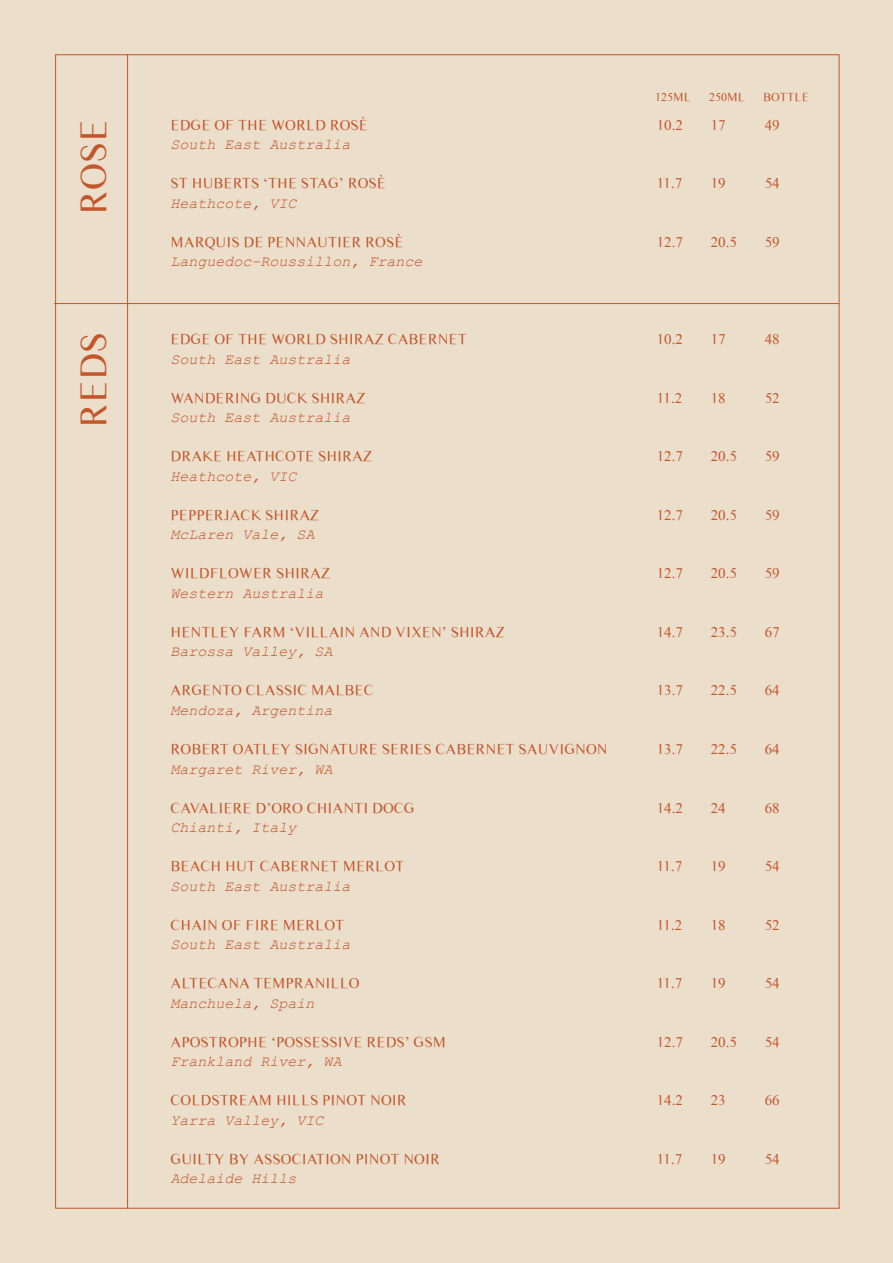
<style>
.page{position:relative;width:893px;height:1263px;background:#ebdecb}
.page>*{position:absolute;margin:0;border:0;box-sizing:border-box;transform-origin:0 0}
.t1{font:37.5px "Times Sans Serif";color:#c3562b}
.t2{font:15px "Times Sans Serif";color:#c3562b}
.t3{font:italic 15px "Courier New";color:#c3562b}
.t4{font:12.15px "Times Sans Serif";color:#c3562b}
</style>
<div class="page">
<hr style="left:127px;top:54px;width:1px;height:1155px;background:#c3562b">
<hr style="left:54px;top:303px;width:785px;height:1px;background:#c3562b">
<h1 class="t1" style="left:68px;top:215px;width:97px;rotate:-90deg">ROSE</h1>
<h1 class="t1" style="left:68px;top:428px;width:97px;rotate:-90deg">REDS</h1>
<p class="t4" style="left:655px;top:89px;width:37px">125ML</p>
<p class="t4" style="left:709px;top:89px;width:37px">250ML</p>
<p class="t4" style="left:763px;top:89px;width:47px">BOTTLE</p>
<p class="t2" style="left:171px;top:115px;width:199px">EDGE OF THE WORLD ROSÈ</p>
<p class="t2" style="left:657px;top:115px;width:28px">10.2</p>
<p class="t2" style="left:711px;top:115px;width:16px">17</p>
<p class="t2" style="left:765px;top:115px;width:16px">49</p>
<p class="t3" style="left:171px;top:134px;width:182px">South East Australia</p>
<p class="t2" style="left:171px;top:173px;width:217px">ST HUBERTS ‘THE STAG’ ROSÈ</p>
<p class="t2" style="left:657px;top:173px;width:27px">11.7</p>
<p class="t2" style="left:711px;top:173px;width:16px">19</p>
<p class="t2" style="left:765px;top:173px;width:16px">54</p>
<p class="t3" style="left:171px;top:193px;width:127px">Heathcote, VIC</p>
<p class="t2" style="left:171px;top:232px;width:234px">MARQUIS DE PENNAUTIER ROSÈ</p>
<p class="t2" style="left:657px;top:232px;width:28px">12.7</p>
<p class="t2" style="left:711px;top:232px;width:28px">20.5</p>
<p class="t2" style="left:765px;top:232px;width:16px">59</p>
<p class="t3" style="left:171px;top:251px;width:254px">Languedoc-Roussillon, France</p>
<p class="t2" style="left:171px;top:329px;width:298px">EDGE OF THE WORLD SHIRAZ CABERNET</p>
<p class="t2" style="left:657px;top:329px;width:28px">10.2</p>
<p class="t2" style="left:711px;top:329px;width:16px">17</p>
<p class="t2" style="left:765px;top:329px;width:16px">48</p>
<p class="t3" style="left:171px;top:349px;width:182px">South East Australia</p>
<p class="t2" style="left:171px;top:388px;width:196px">WANDERING DUCK SHIRAZ</p>
<p class="t2" style="left:657px;top:388px;width:27px">11.2</p>
<p class="t2" style="left:711px;top:388px;width:16px">18</p>
<p class="t2" style="left:765px;top:388px;width:16px">52</p>
<p class="t3" style="left:171px;top:407px;width:182px">South East Australia</p>
<p class="t2" style="left:171px;top:446px;width:203px">DRAKE HEATHCOTE SHIRAZ</p>
<p class="t2" style="left:657px;top:446px;width:28px">12.7</p>
<p class="t2" style="left:711px;top:446px;width:28px">20.5</p>
<p class="t2" style="left:765px;top:446px;width:16px">59</p>
<p class="t3" style="left:171px;top:466px;width:127px">Heathcote, VIC</p>
<p class="t2" style="left:171px;top:505px;width:150px">PEPPERJACK SHIRAZ</p>
<p class="t2" style="left:657px;top:505px;width:28px">12.7</p>
<p class="t2" style="left:711px;top:505px;width:28px">20.5</p>
<p class="t2" style="left:765px;top:505px;width:16px">59</p>
<p class="t3" style="left:171px;top:524px;width:145px">McLaren Vale, SA</p>
<p class="t2" style="left:171px;top:563px;width:161px">WILDFLOWER SHIRAZ</p>
<p class="t2" style="left:657px;top:563px;width:28px">12.7</p>
<p class="t2" style="left:711px;top:563px;width:28px">20.5</p>
<p class="t2" style="left:765px;top:563px;width:16px">59</p>
<p class="t3" style="left:171px;top:583px;width:155px">Western Australia</p>
<p class="t2" style="left:171px;top:622px;width:336px">HENTLEY FARM ‘VILLAIN AND VIXEN’ SHIRAZ</p>
<p class="t2" style="left:657px;top:622px;width:28px">14.7</p>
<p class="t2" style="left:711px;top:622px;width:28px">23.5</p>
<p class="t2" style="left:765px;top:622px;width:16px">67</p>
<p class="t3" style="left:171px;top:641px;width:164px">Barossa Valley, SA</p>
<p class="t2" style="left:171px;top:680px;width:205px">ARGENTO CLASSIC MALBEC</p>
<p class="t2" style="left:657px;top:680px;width:28px">13.7</p>
<p class="t2" style="left:711px;top:680px;width:28px">22.5</p>
<p class="t2" style="left:765px;top:680px;width:16px">64</p>
<p class="t3" style="left:171px;top:700px;width:164px">Mendoza, Argentina</p>
<p class="t2" style="left:171px;top:739px;width:439px">ROBERT OATLEY SIGNATURE SERIES CABERNET SAUVIGNON</p>
<p class="t2" style="left:657px;top:739px;width:28px">13.7</p>
<p class="t2" style="left:711px;top:739px;width:28px">22.5</p>
<p class="t2" style="left:765px;top:739px;width:16px">64</p>
<p class="t3" style="left:171px;top:758px;width:164px">Margaret River, WA</p>
<p class="t2" style="left:171px;top:797px;width:246px">CAVALIERE D’ORO CHIANTI DOCG</p>
<p class="t2" style="left:657px;top:797px;width:28px">14.2</p>
<p class="t2" style="left:711px;top:797px;width:16px">24</p>
<p class="t2" style="left:765px;top:797px;width:16px">68</p>
<p class="t3" style="left:171px;top:817px;width:127px">Chianti, Italy</p>
<p class="t2" style="left:171px;top:856px;width:235px">BEACH HUT CABERNET MERLOT</p>
<p class="t2" style="left:657px;top:856px;width:27px">11.7</p>
<p class="t2" style="left:711px;top:856px;width:16px">19</p>
<p class="t2" style="left:765px;top:856px;width:16px">54</p>
<p class="t3" style="left:171px;top:875px;width:182px">South East Australia</p>
<p class="t2" style="left:171px;top:914px;width:175px">CHAIN OF FIRE MERLOT</p>
<p class="t2" style="left:657px;top:914px;width:27px">11.2</p>
<p class="t2" style="left:711px;top:914px;width:16px">18</p>
<p class="t2" style="left:765px;top:914px;width:16px">52</p>
<p class="t3" style="left:171px;top:934px;width:182px">South East Australia</p>
<p class="t2" style="left:171px;top:973px;width:191px">ALTECANA TEMPRANILLO</p>
<p class="t2" style="left:657px;top:973px;width:27px">11.7</p>
<p class="t2" style="left:711px;top:973px;width:16px">19</p>
<p class="t2" style="left:765px;top:973px;width:16px">54</p>
<p class="t3" style="left:171px;top:992px;width:145px">Manchuela, Spain</p>
<p class="t2" style="left:171px;top:1031px;width:277px">APOSTROPHE ‘POSSESSIVE REDS’ GSM</p>
<p class="t2" style="left:657px;top:1031px;width:28px">12.7</p>
<p class="t2" style="left:711px;top:1031px;width:28px">20.5</p>
<p class="t2" style="left:765px;top:1031px;width:16px">54</p>
<p class="t3" style="left:171px;top:1051px;width:173px">Frankland River, WA</p>
<p class="t2" style="left:171px;top:1090px;width:238px">COLDSTREAM HILLS PINOT NOIR</p>
<p class="t2" style="left:657px;top:1090px;width:28px">14.2</p>
<p class="t2" style="left:711px;top:1090px;width:16px">23</p>
<p class="t2" style="left:765px;top:1090px;width:16px">66</p>
<p class="t3" style="left:171px;top:1109px;width:154px">Yarra Valley, VIC</p>
<p class="t2" style="left:171px;top:1148px;width:271px">GUILTY BY ASSOCIATION PINOT NOIR</p>
<p class="t2" style="left:657px;top:1148px;width:27px">11.7</p>
<p class="t2" style="left:711px;top:1148px;width:16px">19</p>
<p class="t2" style="left:765px;top:1148px;width:16px">54</p>
<p class="t3" style="left:171px;top:1168px;width:127px">Adelaide Hills</p>
</div>
